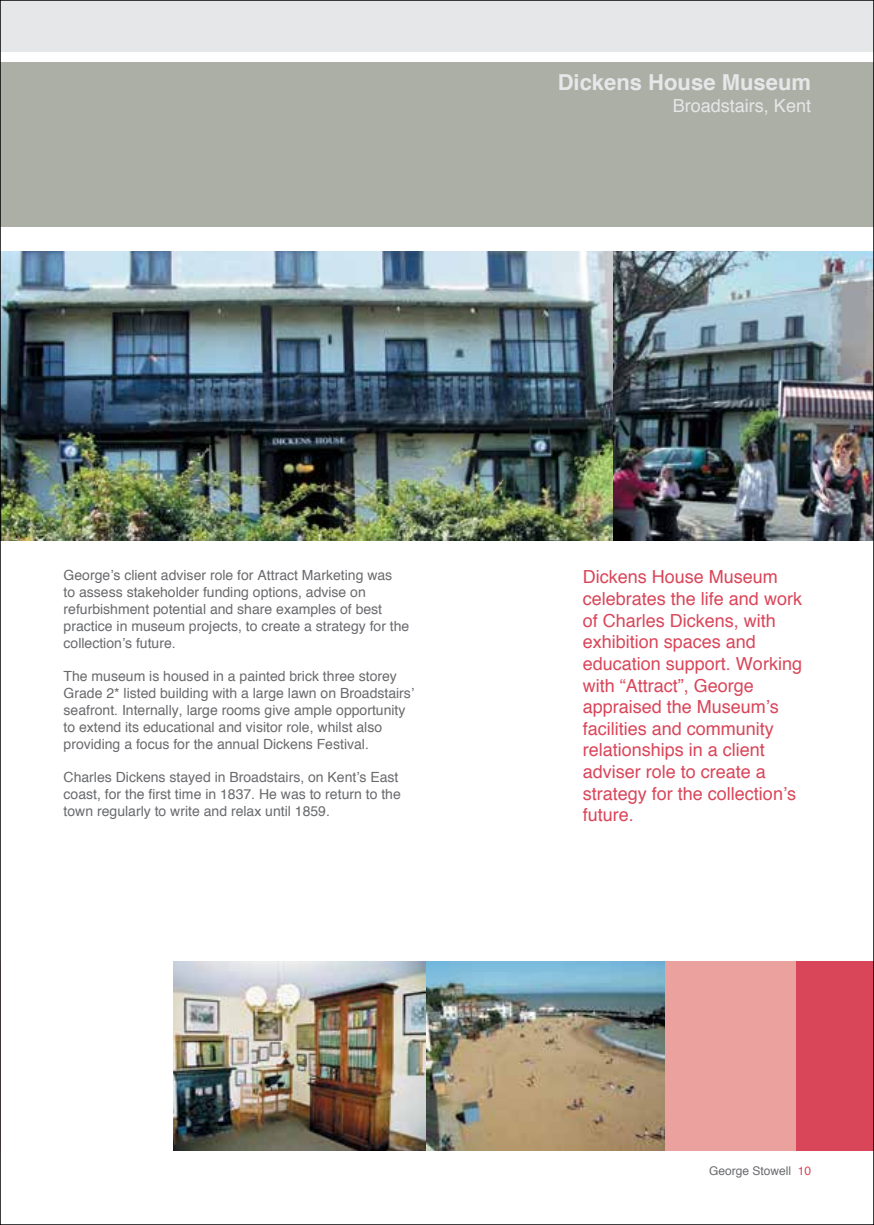
<style>
.page{position:relative;width:874px;height:1225px;background:#fff}
.page>*{position:absolute;margin:0;border:0;box-sizing:border-box;transform-origin:0 0}
.t1{font:700 22px "Helvetica";color:#e6e7e8}
.t2{font:18px/21.6px "Helvetica";color:#d9465a}
.t3{font:18px "Helvetica";color:#e6e7e8}
.t4{font:14px/16.8px "Helvetica";color:#696a6d}
.t5{font:12px "Helvetica";color:#696a6d}
.s1{color:#d9465a}
</style>
<div class="page">
<div style="left:1px;top:62px;width:872px;height:165px;background:#acafa6"></div>
<div style="left:1px;top:0;width:872px;height:51px;background:#e6e7e8"></div>
<div style="left:664px;top:960px;width:131px;height:191px;background:#eba29e"></div>
<div style="left:795px;top:960px;width:78px;height:191px;background:#d9465a"></div>
<img style="left:2px;top:251px;width:869px;height:289px">
<img style="left:174px;top:961px;width:490px;height:190px">
<h1 class="t1" style="left:557px;top:65px;width:255px">Dickens House Museum</h1>
<p class="t3" style="left:672px;top:92px;width:140px">Broadstairs, Kent</p>
<p class="t4" style="left:64px;top:567px;width:347px">George’s client adviser role for Attract Marketing was<br>to assess stakeholder funding options, advise on refurbishment potential and share examples of best practice in museum projects, to create a strategy for the collection’s future.</p>
<p class="t4" style="left:64px;top:668px;width:352px">The museum is housed in a painted brick three storey Grade 2* listed building with a large lawn on Broadstairs’ seafront. Internally, large rooms give ample opportunity to extend its educational and visitor role, whilst also providing a focus for the annual Dickens Festival.</p>
<p class="t4" style="left:64px;top:769px;width:338px">Charles Dickens stayed in Broadstairs, on Kent’s East coast, for the first time in 1837. He was to return to the town regularly to write and relax until 1859.</p>
<p class="t2" style="left:582px;top:567px;width:221px">Dickens House Museum celebrates the life and work of Charles Dickens, with exhibition spaces and education support. Working with “Attract”, George appraised the Museum’s facilities and community relationships in a client adviser role to create a strategy for the collection’s future.</p>
<p class="t5" style="left:708px;top:1162px;width:104px">George Stowell <span class="s1">10</span></p>
</div>
